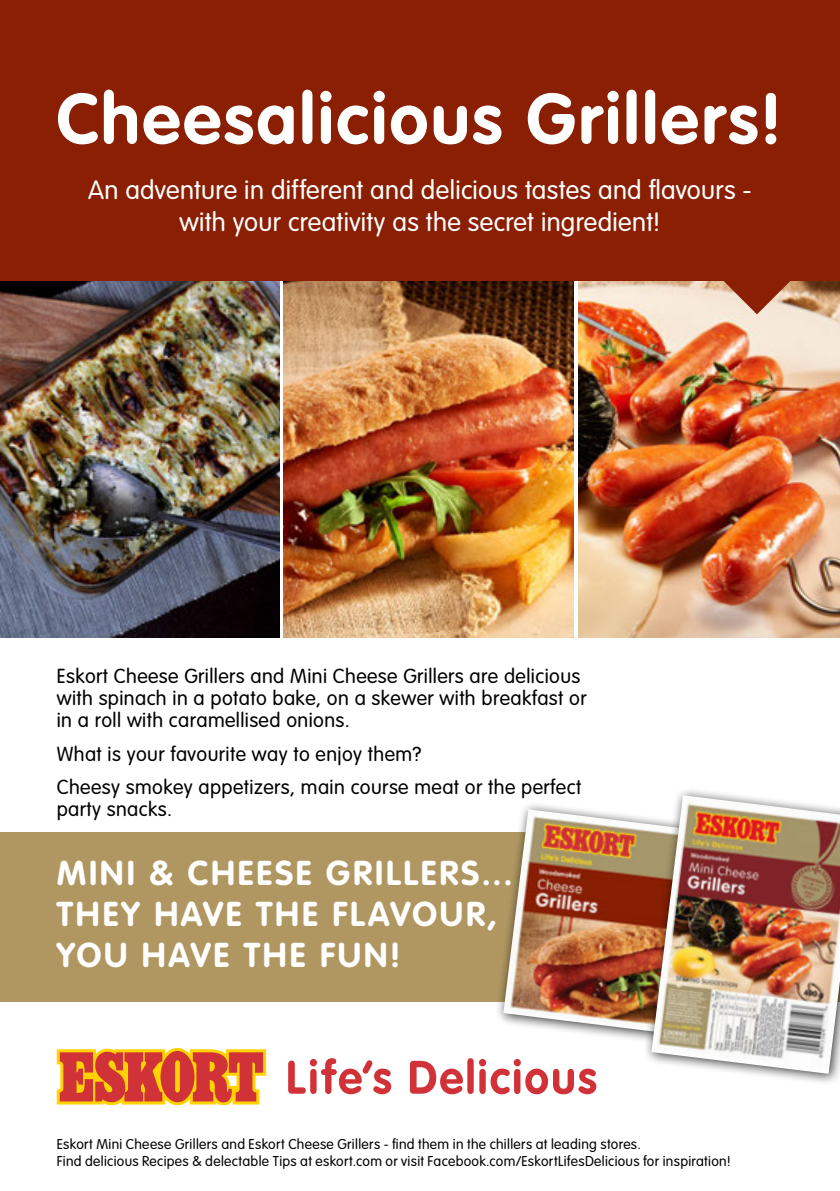
<style>
.page{position:relative;width:840px;height:1191px;background:#fff}
.page>*{position:absolute;margin:0;border:0;box-sizing:border-box;transform-origin:0 0}
.t1{font:700 70px "VAG Rounded Std";letter-spacing:.04em;color:#fff}
.t2{font:700 34px/40.8px "VAG Rounded Std";letter-spacing:.08em;color:#fff}
.t3{font:300 26px/32px "VAG Rounded Std";letter-spacing:.01em;color:#fff;text-align:center}
.t4{font:300 20px/22px "VAG Rounded Std";letter-spacing:.02em;color:#000}
.t5{font:300 14px "VAG Rounded Std";letter-spacing:.025em;color:#000}
</style>
<div class="page">
<img style="left:283px;top:280px;width:290px;height:358px">
<img style="left:578px;top:280px;width:261px;height:358px">
<img style="left:0;top:280px;width:280px;height:358px">
<div style="left:0;top:0;width:839px;height:280px;background:#8a1f03"></div>
<div style="left:0;top:832px;width:839px;height:169px;background:#b09762"></div>
<div style="left:495px;top:801px;width:344px;height:261px;background:#000;opacity:.75"></div>
<img style="left:503px;top:809px;width:139px;height:241px">
<svg style="left:57px;top:1048px;width:209px;height:56px;background:#e06b35"></svg>
<svg style="left:288px;top:1058px;width:103px;height:36px"></svg>
<svg style="left:409px;top:1060px;width:53px;height:34px"></svg>
<div style="left:467px;top:1058px;width:6px;height:36px;background:#d13238;border-radius:3px"></div>
<svg style="left:479px;top:1059px;width:117px;height:35px"></svg>
<svg style="left:722px;top:280px;width:68px;height:34px;background:#ba7a62"></svg>
<div style="left:642px;top:787px;width:197px;height:298px;background:#000;opacity:.75"></div>
<img style="left:651px;top:795px;width:188px;height:278px">
<p class="t1" style="left:57px;top:78px;width:727px">Cheesalicious Grillers!</p>
<p class="t3" style="left:88px;top:175px;width:664px">An adventure in different and delicious tastes and flavours - with your creativity as the secret ingredient!</p>
<p class="t4" style="left:57px;top:666px;width:531px">Eskort Cheese Grillers and Mini Cheese Grillers are delicious with spinach in a potato bake, on a skewer with breakfast or in a roll with caramellised onions.</p>
<p class="t4" style="left:57px;top:743px;width:366px">What is your favourite way to enjoy them?</p>
<p class="t4" style="left:57px;top:777px;width:525px">Cheesy smokey appetizers, main course meat or the perfect party snacks.</p>
<p class="t2" style="left:57px;top:854px;width:457px">MINI &amp; CHEESE GRILLERS...<br>THEY HAVE THE FLAVOUR,<br>YOU HAVE THE FUN!</p>
<p class="t5" style="left:57px;top:1136px;width:585px">Eskort Mini Cheese Grillers and Eskort Cheese Grillers - find them in the chillers at leading stores.</p>
<p class="t5" style="left:57px;top:1153px;width:675px">Find delicious Recipes &amp; delectable Tips at eskort.com or visit Facebook.com/EskortLifesDelicious for inspiration!</p>
</div>
